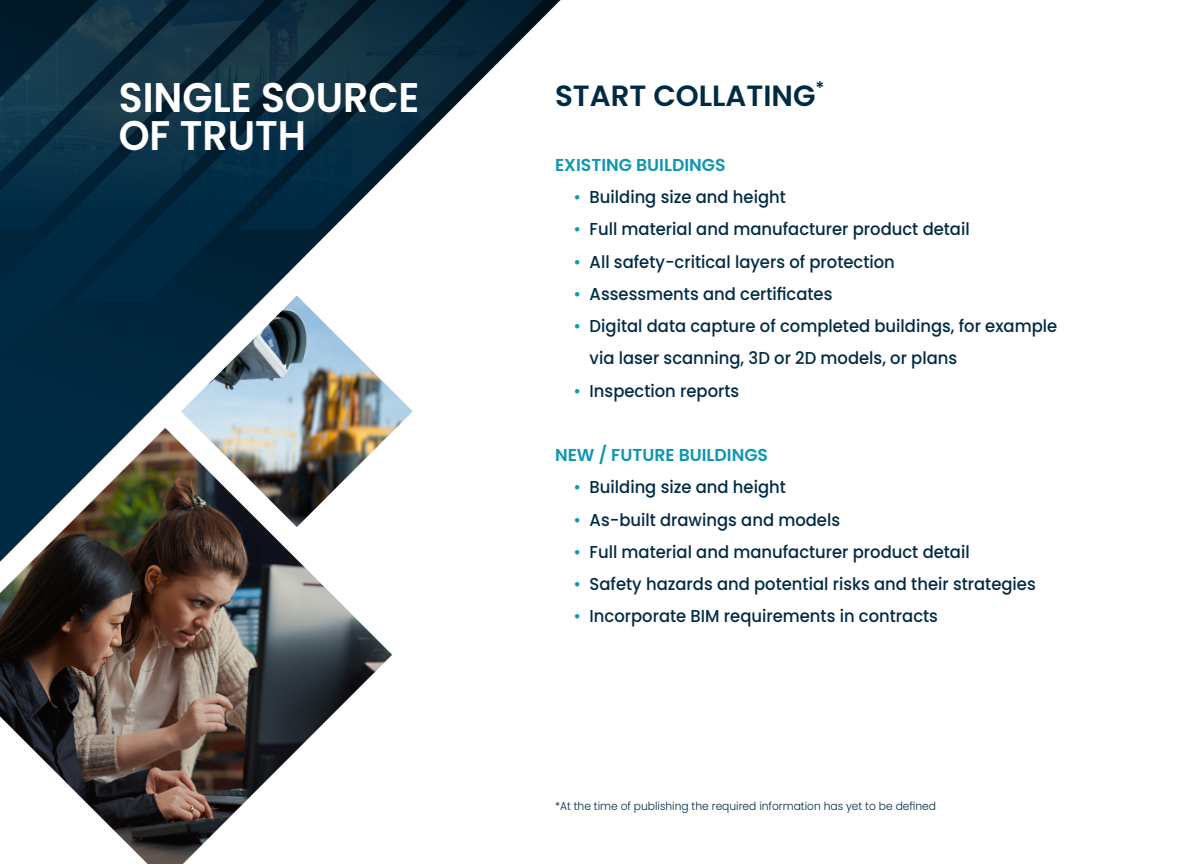
<style>
.page{position:relative;width:1188px;height:864px;background:#fff}
.page>*{position:absolute;margin:0;border:0;box-sizing:border-box;transform-origin:0 0}
.t1{font:600 41.4px/37.3px "Poppins";color:#fff;scale:.95 1}
.t2{font:600 29.25px "Poppins";color:#002b44}
.t3{font:500 17.25px/32.2px "Poppins";color:#002b44;scale:.95 1}
.t4{font:600 17.25px "Poppins";color:#1096b2}
.t5{font:300 11.25px "Poppins";color:#002b44;scale:.95 1}
.s1{color:#1096b2}
</style>
<div class="page">
<img style="left:0;top:0;width:561px;height:428px">
<img style="left:0;top:428px;width:392px;height:436px">
<img style="left:181px;top:296px;width:232px;height:231px">
<h1 class="t1" style="left:119px;top:79px;width:318px">SINGLE SOURCE<br>OF TRUTH</h1>
<h2 class="t2" style="left:555px;top:79px;width:271px">START COLLATING<sup>*</sup></h2>
<p class="t4" style="left:555px;top:155px;width:172px">EXISTING BUILDINGS</p>
<p class="t3" style="left:574px;top:181px;width:225px"><span class="s1">•</span> Building size and height</p>
<p class="t3" style="left:574px;top:213px;width:419px"><span class="s1">•</span> Full material and manufacturer product detail</p>
<p class="t3" style="left:574px;top:245px;width:340px"><span class="s1">•</span> All safety-critical layers of protection</p>
<p class="t3" style="left:574px;top:278px;width:274px"><span class="s1">•</span> Assessments and certificates</p>
<p class="t3" style="left:590px;top:310px;width:494px;text-indent:-16px"><span class="s1">•</span> Digital data capture of completed buildings, for example via laser scanning, 3D or 2D models, or plans</p>
<p class="t3" style="left:574px;top:374px;width:176px"><span class="s1">•</span> Inspection reports</p>
<p class="t4" style="left:555px;top:445px;width:215px">NEW / FUTURE BUILDINGS</p>
<p class="t3" style="left:574px;top:471px;width:225px"><span class="s1">•</span> Building size and height</p>
<p class="t3" style="left:574px;top:503px;width:282px"><span class="s1">•</span> As-built drawings and models</p>
<p class="t3" style="left:574px;top:536px;width:419px"><span class="s1">•</span> Full material and manufacturer product detail</p>
<p class="t3" style="left:574px;top:568px;width:488px"><span class="s1">•</span> Safety hazards and potential risks and their strategies</p>
<p class="t3" style="left:574px;top:600px;width:385px"><span class="s1">•</span> Incorporate BIM requirements in contracts</p>
<p class="t5" style="left:555px;top:799px;width:402px">*At the time of publishing the required information has yet to be defined</p>
</div>
